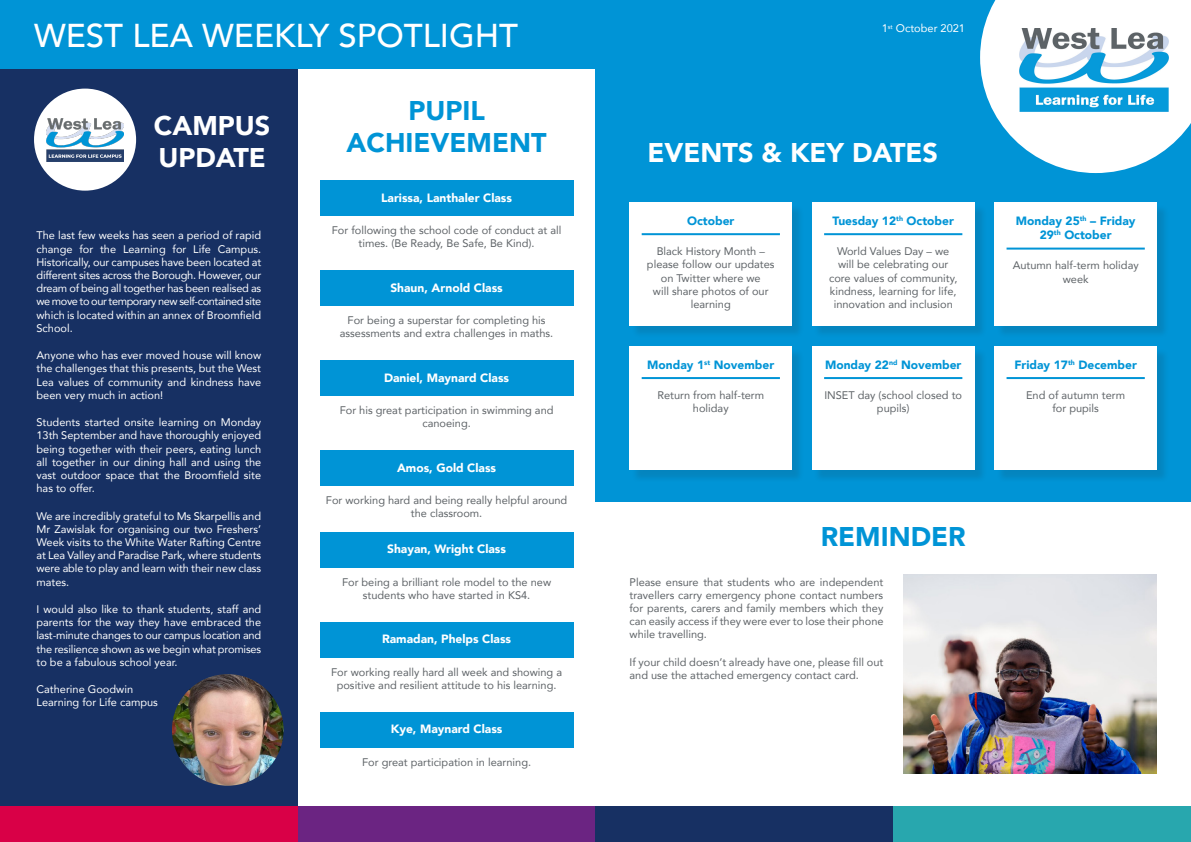
<style>
.page{position:relative;width:1191px;height:842px;background:#fff}
.page>*{position:absolute;margin:0;border:0;box-sizing:border-box;transform-origin:0 0}
.Page_Titles{font:500 33px "Avenir";color:#fff}
.Paragraph_Style_6{font:900 27px/32.4px "Avenir";color:#fff}
.Paragraph_Style_6-2{font:900 27px "Avenir";color:#0094d6}
.Paragraph_Style_1{font:900 12px "Avenir";color:#fff}
.Month_Header{font:900 12px/14.4px "Avenir";color:#0094d6;text-align:center}
.Body{font:11px/13.2px "Avenir";color:#fff;text-align:justify}
.Body-2{font:11px/13.2px "Avenir";color:#5e6367;text-align:center}
</style>
<div class="page">
<img style="left:903px;top:575px;width:254px;height:199px">
<div style="left:0;top:0;width:298px;height:816px;background:#173063"></div>
<div style="left:34px;top:89px;width:102px;height:102px;background:#fff;border-radius:50%"></div>
<img style="left:47px;top:118px;width:76px;height:43px">
<div style="left:595px;top:54px;width:596px;height:448px;background:#0094d6"></div>
<div style="left:0;top:806px;width:298px;height:36px;background:#d90047"></div>
<div style="left:298px;top:806px;width:297px;height:36px;background:#6b2482"></div>
<div style="left:893px;top:806px;width:298px;height:36px;background:#28a7ae"></div>
<div style="left:595px;top:806px;width:298px;height:36px;background:#173063"></div>
<div style="left:0;top:0;width:1191px;height:68px;background:#0094d6"></div>
<svg style="left:980px;top:0;width:211px;height:174px"></svg>
<img style="left:1019px;top:28px;width:149px;height:83px">
<div style="left:320px;top:181px;width:253px;height:35px;background:#0094d6"></div>
<div style="left:320px;top:271px;width:253px;height:35px;background:#0094d6"></div>
<div style="left:320px;top:361px;width:253px;height:35px;background:#0094d6"></div>
<div style="left:320px;top:451px;width:253px;height:35px;background:#0094d6"></div>
<div style="left:320px;top:532px;width:253px;height:36px;background:#0094d6"></div>
<div style="left:320px;top:622px;width:253px;height:36px;background:#0094d6"></div>
<div style="left:320px;top:712px;width:253px;height:36px;background:#0094d6"></div>
<div style="left:631px;top:204px;width:173px;height:134px;background:#231f20;opacity:.13"></div>
<div style="left:629px;top:203px;width:163px;height:123px;background:#fff"></div>
<div style="left:813px;top:204px;width:174px;height:134px;background:#038ac7"></div>
<div style="left:812px;top:203px;width:162px;height:123px;background:#fff"></div>
<hr style="left:641px;top:233px;width:139px;height:2px;background:#0094d6">
<hr style="left:824px;top:233px;width:138px;height:2px;background:#0094d6">
<div style="left:996px;top:204px;width:173px;height:134px;background:#231f20;opacity:.13"></div>
<div style="left:994px;top:203px;width:163px;height:123px;background:#fff"></div>
<hr style="left:1006px;top:248px;width:138px;height:2px;background:#0094d6">
<div style="left:631px;top:348px;width:173px;height:135px;background:#231f20;opacity:.13"></div>
<div style="left:629px;top:346px;width:163px;height:124px;background:#fff"></div>
<div style="left:813px;top:348px;width:174px;height:135px;background:#231f20;opacity:.13"></div>
<div style="left:812px;top:346px;width:162px;height:124px;background:#fff"></div>
<hr style="left:641px;top:377px;width:139px;height:2px;background:#0094d6">
<hr style="left:824px;top:377px;width:138px;height:2px;background:#0094d6">
<div style="left:996px;top:348px;width:173px;height:135px;background:#231f20;opacity:.13"></div>
<div style="left:994px;top:346px;width:163px;height:124px;background:#fff"></div>
<hr style="left:1006px;top:377px;width:138px;height:2px;background:#0094d6">
<img style="left:172px;top:674px;width:111px;height:112px;border-radius:56px">
<p class="Page_Titles" style="left:34px;top:7px;width:486px">WEST LEA WEEKLY SPOTLIGHT</p>
<p class="Body" style="left:881px;top:22px;width:85px">1<sup>st</sup> October 2021</p>
<p class="Paragraph_Style_6" style="left:154px;top:109px;width:118px">CAMPUS<br>UPDATE</p>
<p class="Body" style="left:36px;top:229px;width:226px">The last few weeks has seen a period of rapid change for the Learning for Life Campus.<br>Historically, our campuses have been located at different sites across the Borough. However, our dream of being all together has been realised as we move to our temporary new self-contained site which is located within an annex of Broomfield School.</p>
<p class="Body" style="left:36px;top:348px;width:226px">Anyone who has ever moved house will know the challenges that this presents, but the West Lea values of community and kindness have been very much in action!</p>
<p class="Body" style="left:36px;top:415px;width:226px">Students started onsite learning on Monday 13th September and have thoroughly enjoyed being together with their peers, eating lunch all together in our dining hall and using the vast outdoor space that the Broomfield site has to offer.</p>
<p class="Body" style="left:36px;top:509px;width:226px">We are incredibly grateful to Ms Skarpellis and Mr Zawislak for organising our two Freshers’ Week visits to the White Water Rafting Centre at Lea Valley and Paradise Park, where students were able to play and learn with their new class mates.</p>
<p class="Body" style="left:36px;top:602px;width:226px">I would also like to thank students, staff and parents for the way they have embraced the last-minute changes to our campus location and the resilience shown as we begin what promises to be a fabulous school year.</p>
<p class="Body" style="left:36px;top:682px;width:98px">Catherine Goodwin</p>
<p class="Body" style="left:36px;top:696px;width:123px">Learning for Life campus</p>
<p class="Paragraph_Style_6-2" style="left:408px;top:87px;width:78px">PUPIL</p>
<p class="Paragraph_Style_6-2" style="left:346px;top:120px;width:202px">ACHIEVEMENT</p>
<p class="Paragraph_Style_1" style="left:381px;top:187px;width:132px">Larissa, Lanthaler Class</p>
<p class="Body-2" style="left:332px;top:223px;width:231px">For following the school code of conduct at all times. (Be Ready, Be Safe, Be Kind).</p>
<p class="Paragraph_Style_1" style="left:390px;top:277px;width:114px">Shaun, Arnold Class</p>
<p class="Body-2" style="left:340px;top:313px;width:215px">For being a superstar for completing his assessments and extra challenges in maths.</p>
<p class="Paragraph_Style_1" style="left:384px;top:367px;width:127px">Daniel, Maynard Class</p>
<p class="Body-2" style="left:340px;top:403px;width:215px">For his great participation in swimming and canoeing.</p>
<p class="Paragraph_Style_1" style="left:397px;top:457px;width:101px">Amos, Gold Class</p>
<p class="Body-2" style="left:326px;top:493px;width:243px">For working hard and being really helpful around the classroom.</p>
<p class="Paragraph_Style_1" style="left:387px;top:539px;width:120px">Shayan, Wright Class</p>
<p class="Body-2" style="left:342px;top:575px;width:211px">For being a brilliant role model to the new students who have started in KS4.</p>
<p class="Paragraph_Style_1" style="left:382px;top:629px;width:131px">Ramadan, Phelps Class</p>
<p class="Body-2" style="left:331px;top:665px;width:232px">For working really hard all week and showing a positive and resilient attitude to his learning.</p>
<p class="Paragraph_Style_1" style="left:391px;top:719px;width:113px">Kye, Maynard Class</p>
<p class="Body-2" style="left:362px;top:755px;width:170px">For great participation in learning.</p>
<p class="Paragraph_Style_6" style="left:647px;top:136px;width:292px">EVENTS &amp; KEY DATES</p>
<p class="Month_Header" style="left:687px;top:213px;width:49px">October</p>
<p class="Month_Header" style="left:832px;top:213px;width:123px">Tuesday 12<sup>th</sup> October</p>
<p class="Body-2" style="left:647px;top:244px;width:129px">Black History Month – please follow our updates on Twitter where we<br>will share photos of our learning</p>
<p class="Body-2" style="left:829px;top:244px;width:130px">World Values Day – we will be celebrating our core values of community, kindness, learning for life, innovation and inclusion</p>
<p class="Month_Header" style="left:647px;top:357px;width:128px">Monday 1<sup>st</sup> November</p>
<p class="Month_Header" style="left:825px;top:357px;width:138px">Monday 22<sup>nd</sup> November</p>
<p class="Body-2" style="left:657px;top:388px;width:108px">Return from half-term holiday</p>
<p class="Body-2" style="left:824px;top:388px;width:139px">INSET day (school closed to pupils)</p>
<p class="Paragraph_Style_6-2" style="left:820px;top:513px;width:146px">REMINDER</p>
<p class="Body-2" style="left:629px;top:575px;width:255px;text-align:justify">Please ensure that students who are independent travellers carry emergency phone contact numbers for parents, carers and family members which they can easily access if they were ever to lose their phone while travelling.</p>
<p class="Body-2" style="left:629px;top:655px;width:255px;text-align:left">If your child doesn’t already have one, please fill out and use the attached emergency contact card.</p>
<p class="Month_Header" style="left:1015px;top:213px;width:121px">Monday 25<sup>th</sup> – Friday<br>29<sup>th</sup> October</p>
<p class="Body-2" style="left:1012px;top:259px;width:127px">Autumn half-term holiday week</p>
<p class="Month_Header" style="left:1014px;top:357px;width:124px">Friday 17<sup>th</sup> December</p>
<p class="Body-2" style="left:1026px;top:388px;width:101px">End of autumn term for pupils</p>
</div>
